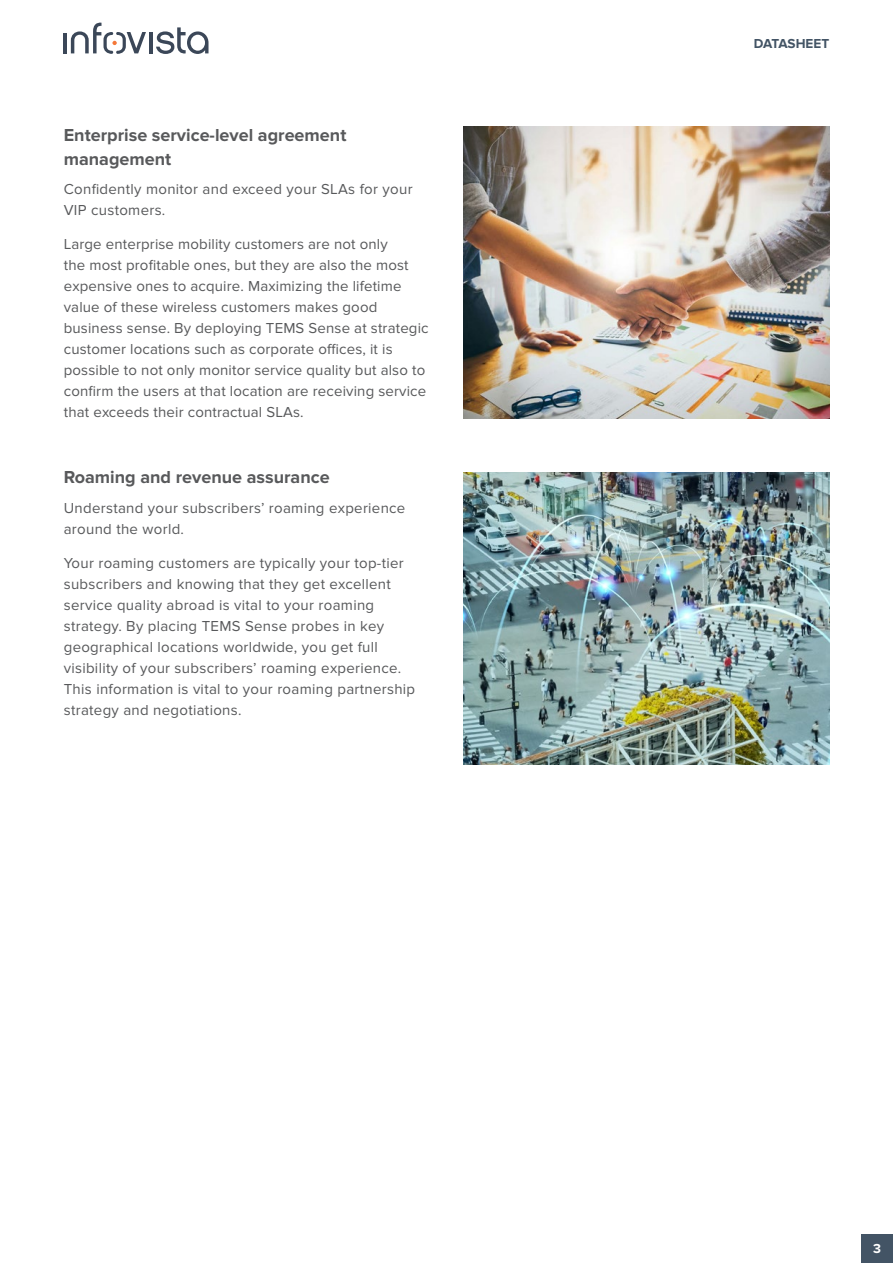
<style>
.page{position:relative;width:893px;height:1263px;background:#fff}
.page>*{position:absolute;margin:0;border:0;box-sizing:border-box;transform-origin:0 0}
.t1{font:700 18px/24px "Proxima Nova";color:#58595b}
.t2{font:15px/21px "Proxima Nova";letter-spacing:.02em;color:#58595b}
.t3{font:700 13.5px "Proxima Nova";letter-spacing:-.005em;color:#435465}
.t4{font:700 13.5px "Proxima Nova";color:#fff}
</style>
<div class="page">
<img style="left:463px;top:126px;width:366px;height:292px">
<img style="left:463px;top:472px;width:366px;height:292px">
<div style="left:861px;top:1234px;width:32px;height:29px;background:#435465"></div>
<hr style="left:64px;top:33px;width:3px;height:20px;background:#3b4758">
<hr style="left:149px;top:32px;width:4px;height:21px;background:#3b4758">
<svg style="left:156px;top:27px;width:52px;height:27px"></svg>
<svg style="left:71px;top:22px;width:75px;height:32px"></svg>
<p class="t1" style="left:64px;top:123px;width:284px">Enterprise service-level agreement management</p>
<p class="t2" style="left:64px;top:179px;width:350px">Confidently monitor and exceed your SLAs for your<br>VIP customers.</p>
<p class="t2" style="left:64px;top:233px;width:366px">Large enterprise mobility customers are not only<br>the most profitable ones, but they are also the most expensive ones to acquire. Maximizing the lifetime value of these wireless customers makes good business sense. By deploying TEMS Sense at strategic customer locations such as corporate offices, it is possible to not only monitor service quality but also to confirm the users at that location are receiving service that exceeds their contractual SLAs.</p>
<p class="t1" style="left:64px;top:466px;width:267px">Roaming and revenue assurance</p>
<p class="t2" style="left:64px;top:498px;width:343px">Understand your subscribers’ roaming experience around the world.</p>
<p class="t2" style="left:64px;top:552px;width:353px">Your roaming customers are typically your top-tier subscribers and knowing that they get excellent service quality abroad is vital to your roaming strategy. By placing TEMS Sense probes in key geographical locations worldwide, you get full visibility of your subscribers’ roaming experience.<br>This information is vital to your roaming partnership strategy and negotiations.</p>
<p class="t3" style="left:754px;top:36px;width:77px">DATASHEET</p>
<p class="t4" style="left:873px;top:1240px;width:9px">3</p>
</div>
